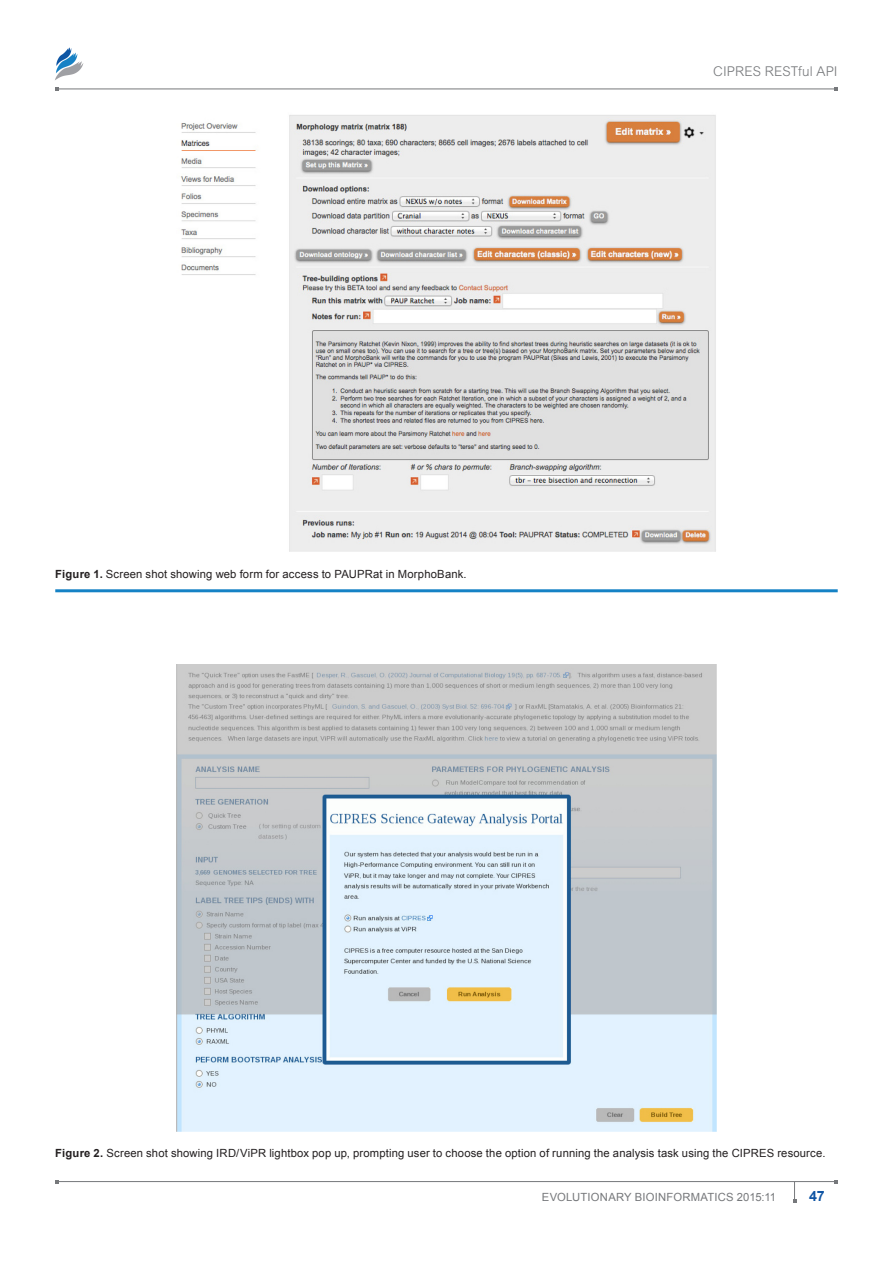
<style>
.page{position:relative;width:893px;height:1263px;background:#fff}
.page>*{position:absolute;margin:0;border:0;box-sizing:border-box;transform-origin:0 0}
.t1{font:700 14.25px "Arial";color:#1055a4}
.t2{font:300 13.5px "Arial MT Std";letter-spacing:.005em;color:#76787b}
.FigC{font:11.25px "Arial";letter-spacing:.015em;color:#231f20}
.t3{font:11.25px "Arial";letter-spacing:.02em;color:#76787b}
.s1{font-weight:700}
</style>
<div class="page">
<hr style="left:57px;top:89px;width:779px;height:1px;background:#76787b">
<hr style="left:57px;top:1181px;width:779px;height:1px;background:#76787b">
<img style="left:55px;top:47px;width:29px;height:33px">
<svg style="left:793px;top:1182px;width:3px;height:20px"></svg>
<hr style="left:55px;top:589px;width:783px;height:3px;background:#1582c5">
<img style="left:180px;top:115px;width:536px;height:437px">
<img style="left:177px;top:664px;width:539px;height:467px">
<p class="FigC" style="left:55px;top:567px;width:413px"><span class="s1">Figure 1.</span> Screen shot showing web form for access to PAUPRat in MorphoBank.</p>
<p class="t2" style="left:713px;top:63px;width:126px">CIPRES RESTful API</p>
<p class="FigC" style="left:55px;top:1146px;width:772px"><span class="s1">Figure 2.</span> Screen shot showing IRD/ViPR lightbox pop up, prompting user to choose the option of running the analysis task using the CIPRES resource.</p>
<p class="t3" style="left:542px;top:1189px;width:236px">EVOLUTIONARY BIOINFORMATICS 2015:11</p>
<p class="t1" style="left:809px;top:1186px;width:17px">47</p>
</div>
